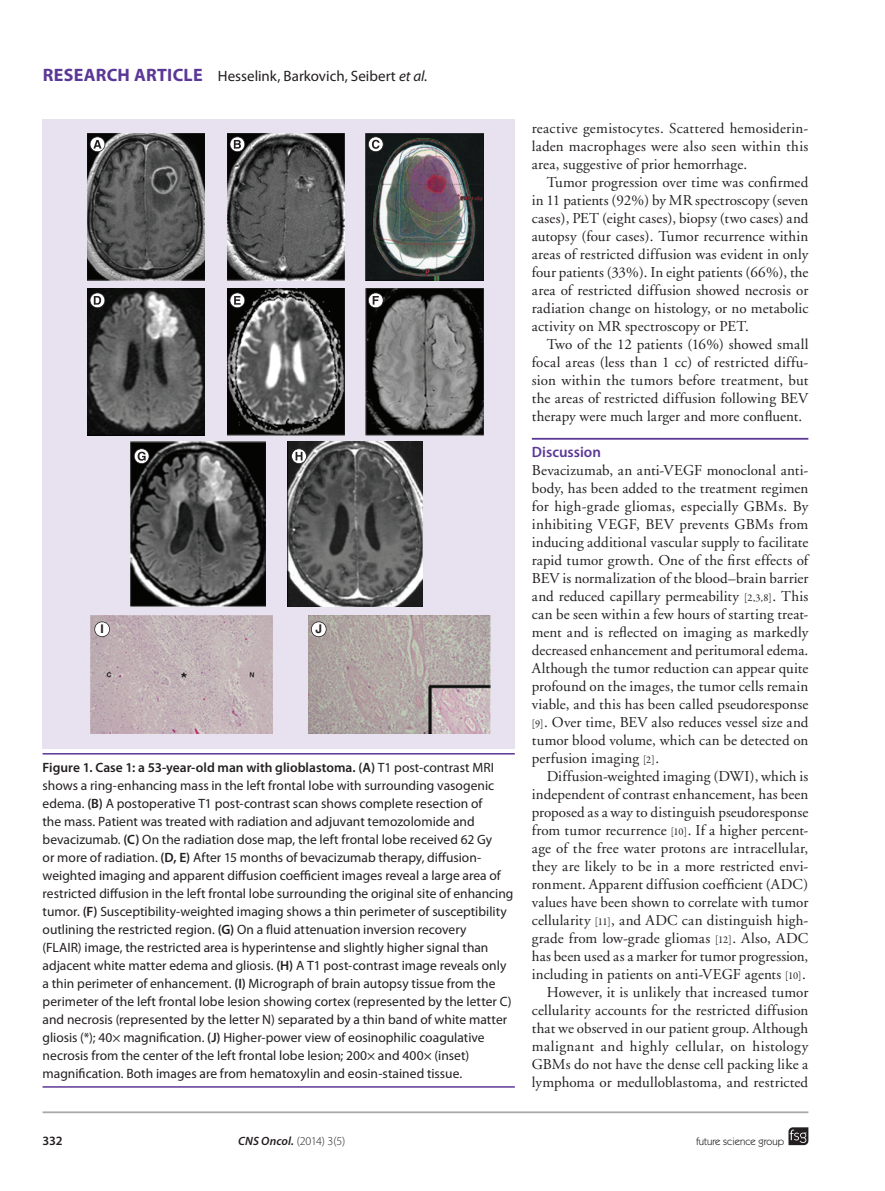
<style>
.page{position:relative;width:885px;height:1191px;background:#fff}
.page>*{position:absolute;margin:0;border:0;box-sizing:border-box;transform-origin:0 0}
.t1{font:15px/18px "Adobe Garamond";letter-spacing:.005em;color:#231f20;text-align:justify}
.t2{font:15px "Myriad Pro";color:#231f20}
.t3{font:600 15px "Myriad Pro";color:#5b3896}
.t4{font:13.5px/18px "Myriad Pro";color:#231f20}
.t5{font:600 12.75px "Myriad Pro";color:#231f20}
.t6{font:300 12px "Myriad Pro";color:#231f20}
.t7{font:700 12px "Helvetica LT Std";color:#231f20}
.t8{font:10.5px "Itc Kabel";color:#231f20}
.s1{font-weight:700;font-size:18px;color:#5b3896}
.s2{font-style:italic}
.s3{font-weight:600}
.s4{font-weight:600;font-style:italic}
.s5{font-family:"Garamond Premr Pro";font-size:10.5px}
</style>
<div class="page">
<svg style="left:788px;top:1127px;width:20px;height:18px"></svg>
<hr style="left:43px;top:1111px;width:765px;height:2px;background:#a8a9ad">
<hr style="left:43px;top:753px;width:471px;height:1px;background:#5b3896">
<hr style="left:43px;top:1086px;width:471px;height:1px;background:#5b3896">
<hr style="left:531px;top:438px;width:277px;height:2px;background:#5b3896">
<div style="left:43px;top:119px;width:471px;height:629px;background:#e8e2f0"></div>
<img style="left:87px;top:133px;width:117px;height:147px">
<img style="left:227px;top:133px;width:118px;height:147px">
<img style="left:366px;top:133px;width:117px;height:147px">
<img style="left:87px;top:288px;width:117px;height:147px">
<img style="left:227px;top:288px;width:118px;height:147px">
<img style="left:366px;top:288px;width:117px;height:147px">
<img style="left:130px;top:442px;width:135px;height:164px">
<img style="left:288px;top:442px;width:135px;height:164px">
<img style="left:91px;top:616px;width:182px;height:117px">
<img style="left:308px;top:616px;width:182px;height:117px">
<svg style="left:90px;top:136px;width:15px;height:16px"></svg>
<svg style="left:229px;top:136px;width:16px;height:16px"></svg>
<svg style="left:368px;top:136px;width:15px;height:16px"></svg>
<svg style="left:90px;top:292px;width:15px;height:16px"></svg>
<svg style="left:229px;top:292px;width:16px;height:16px"></svg>
<svg style="left:368px;top:292px;width:15px;height:16px"></svg>
<svg style="left:134px;top:448px;width:15px;height:16px"></svg>
<svg style="left:291px;top:448px;width:16px;height:16px"></svg>
<svg style="left:94px;top:621px;width:16px;height:16px"></svg>
<svg style="left:311px;top:621px;width:15px;height:16px"></svg>
<p class="t2" style="left:43px;top:67px;width:386px"><span class="s1">RESEARCH ARTICLE</span> Hesselink, Barkovich, Seibert <span class="s2">et al.</span></p>
<p class="t7" style="left:100px;top:622px;width:5px">I</p>
<p class="t7" style="left:315px;top:622px;width:8px">J</p>
<p class="t4" style="left:43px;top:758px;width:472px"><span class="s3">Figure 1. Case 1: a 53-year-old man with glioblastoma. (A)</span> T1 post-contrast MRI shows a ring-enhancing mass in the left frontal lobe with surrounding vasogenic edema. <span class="s3">(B)</span> A postoperative T1 post-contrast scan shows complete resection of<br>the mass. Patient was treated with radiation and adjuvant temozolomide and bevacizumab. <span class="s3">(C)</span> On the radiation dose map, the left frontal lobe received 62 Gy<br>or more of radiation. <span class="s3">(D, E)</span> After 15 months of bevacizumab therapy, diffusion&shy;weighted imaging and apparent diffusion coefficient images reveal a large area of restricted diffusion in the left frontal lobe surrounding the original site of enhancing tumor. <span class="s3">(F)</span> Susceptibility-weighted imaging shows a thin perimeter of susceptibility outlining the restricted region. <span class="s3">(G)</span> On a fluid attenuation inversion recovery<br>(FLAIR) image, the restricted area is hyperintense and slightly higher signal than adjacent white matter edema and gliosis. <span class="s3">(H)</span> A T1 post-contrast image reveals only a thin perimeter of enhancement. <span class="s3">(I)</span> Micrograph of brain autopsy tissue from the perimeter of the left frontal lobe lesion showing cortex (represented by the letter C) and necrosis (represented by the letter N) separated by a thin band of white matter gliosis (*); 40× magnification. <span class="s3">(J)</span> Higher-power view of eosinophilic coagulative necrosis from the center of the left frontal lobe lesion; 200× and 400× (inset) magnification. Both images are from hematoxylin and eosin-stained tissue.</p>
<p class="t5" style="left:43px;top:1132px;width:22px">332</p>
<p class="t6" style="left:238px;top:1134px;width:108px"><span class="s4">CNS Oncol.</span> (2014) 3(5)</p>
<p class="t1" style="left:531px;top:119px;width:278px">reactive gemistocytes. Scattered hemosiderin&shy;laden macrophages were also seen within this area, suggestive of prior hemorrhage.</p>
<p class="t1" style="left:531px;top:173px;width:278px;text-indent:15px">Tumor progression over time was confirmed in 11 patients (92%) by MR spectroscopy (seven cases), PET (eight cases), biopsy (two cases) and autopsy (four cases). Tumor recurrence within areas of restricted diffusion was evident in only four patients (33%). In eight patients (66%), the area of restricted diffusion showed necrosis or radiation change on histology, or no metabolic activity on MR spectroscopy or PET.</p>
<p class="t1" style="left:531px;top:335px;width:278px;text-indent:15px">Two of the 12 patients (16%) showed small focal areas (less than 1 cc) of restricted diffu&shy;sion within the tumors before treatment, but the areas of restricted diffusion following BEV therapy were much larger and more confluent.</p>
<p class="t3" style="left:531px;top:442px;width:71px">Discussion</p>
<p class="t1" style="left:531px;top:461px;width:278px">Bevacizumab, an anti-VEGF monoclonal anti&shy;body, has been added to the treatment regimen for high-grade gliomas, especially GBMs. By inhibiting VEGF, BEV prevents GBMs from inducing additional vascular supply to facilitate rapid tumor growth. One of the first effects of BEV is normalization of the blood–brain barrier and reduced capillary permeability <span class="s5">[2,3,8]</span>. This can be seen within a few hours of starting treat&shy;ment and is reflected on imaging as markedly decreased enhancement and peritumoral edema.<br>Although the tumor reduction can appear quite profound on the images, the tumor cells remain viable, and this has been called pseudoresponse <span class="s5">[9]</span>. Over time, BEV also reduces vessel size and tumor blood volume, which can be detected on perfusion imaging <span class="s5">[2]</span>.</p>
<p class="t1" style="left:531px;top:767px;width:278px;text-align:right">Diffusion-weighted imaging (DWI), which is independent of contrast enhancement, has been proposed as a way to distinguish pseudoresponse from tumor recurrence <span class="s5">[10]</span>. If a higher percent&shy;age of the free water protons are intracellular, they are likely to be in a more restricted envi&shy;ronment. Apparent diffusion coefficient (ADC) values have been shown to correlate with tumor cellularity <span class="s5">[11]</span>, and ADC can distinguish high&shy;grade from low-grade gliomas <span class="s5">[12]</span>. Also, ADC has been used as a marker for tumor progression, including in patients on anti-VEGF agents <span class="s5">[10]</span>.<br>However, it is unlikely that increased tumor cellularity accounts for the restricted diffusion that we observed in our patient group. Although malignant and highly cellular, on histology GBMs do not have the dense cell packing like a lymphoma or medulloblastoma, and restricted</p>
<p class="t8" style="left:696px;top:1135px;width:90px">future science group</p>
</div>
